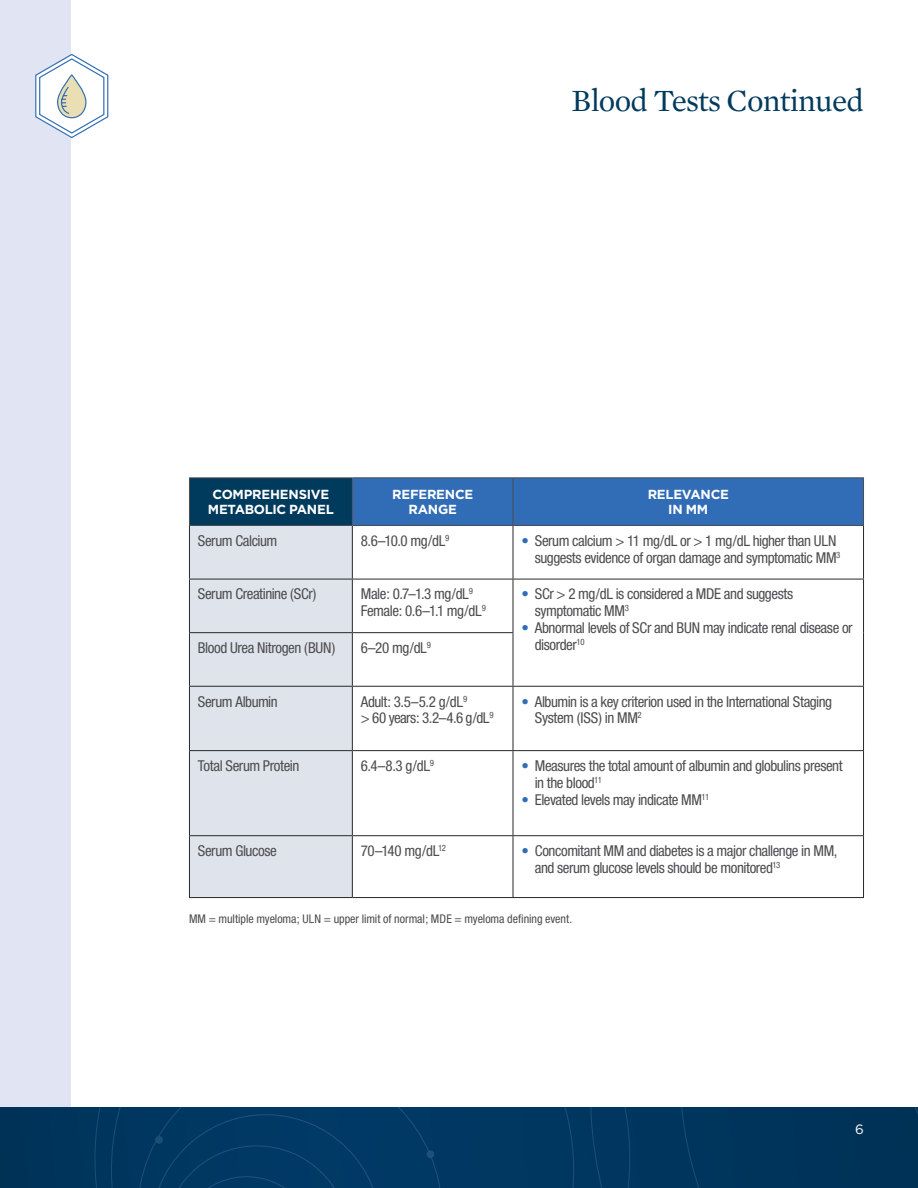
<style>
.page{position:relative;width:918px;height:1188px;background:#fff}
.page>*{position:absolute;margin:0;border:0;box-sizing:border-box;transform-origin:0 0}
.t1{font:31.5px "Mercury Text G1";letter-spacing:-.025em;color:#003a5d}
.t2{font:condensed 15px/16.8px "Helvetica Neue";letter-spacing:-.03em;color:#4d4d4f}
.t3{font:13.5px "Gotham";color:#fff}
.t4{font:700 13.2px/15px "Gotham";letter-spacing:-.02em;color:#fff;text-align:center}
.t5{font:condensed 12px "Helvetica Neue";letter-spacing:-.005em;color:#4d4d4f}
.s1{color:#306db6}
</style>
<div class="page">
<div style="left:0;top:0;width:70px;height:1188px;background:#e0e4f3"></div>
<div style="left:0;top:1107px;width:918px;height:81px;background:#00365f"></div>
<div style="left:189px;top:478px;width:163px;height:47px;background:#003a5d"></div>
<div style="left:353px;top:478px;width:510px;height:47px;background:#306db6"></div>
<div style="left:190px;top:526px;width:162px;height:371px;background:#dfe3eb"></div>
<hr style="left:189px;top:526px;width:1px;height:53px;background:#292829">
<hr style="left:352px;top:526px;width:1px;height:53px;background:#292829">
<hr style="left:513px;top:526px;width:1px;height:53px;background:#292829">
<hr style="left:863px;top:526px;width:1px;height:53px;background:#292829">
<hr style="left:189px;top:579px;width:163px;height:1px;background:#292829">
<hr style="left:189px;top:580px;width:1px;height:52px;background:#292829">
<hr style="left:352px;top:579px;width:161px;height:1px;background:#292829">
<hr style="left:352px;top:580px;width:1px;height:52px;background:#292829">
<hr style="left:513px;top:579px;width:351px;height:1px;background:#292829">
<hr style="left:513px;top:580px;width:1px;height:52px;background:#292829">
<hr style="left:863px;top:580px;width:1px;height:53px;background:#292829">
<hr style="left:189px;top:632px;width:163px;height:1px;background:#292829">
<hr style="left:189px;top:633px;width:1px;height:53px;background:#292829">
<hr style="left:352px;top:632px;width:161px;height:1px;background:#292829">
<hr style="left:352px;top:633px;width:1px;height:53px;background:#292829">
<hr style="left:513px;top:633px;width:1px;height:53px;background:#292829">
<hr style="left:863px;top:633px;width:1px;height:53px;background:#292829">
<hr style="left:189px;top:686px;width:163px;height:1px;background:#292829">
<hr style="left:189px;top:687px;width:1px;height:63px;background:#292829">
<hr style="left:352px;top:686px;width:161px;height:1px;background:#292829">
<hr style="left:352px;top:687px;width:1px;height:63px;background:#292829">
<hr style="left:513px;top:686px;width:351px;height:1px;background:#292829">
<hr style="left:513px;top:687px;width:1px;height:63px;background:#292829">
<hr style="left:863px;top:687px;width:1px;height:63px;background:#292829">
<hr style="left:189px;top:750px;width:163px;height:1px;background:#292829">
<hr style="left:189px;top:751px;width:1px;height:84px;background:#292829">
<hr style="left:352px;top:750px;width:161px;height:1px;background:#292829">
<hr style="left:352px;top:751px;width:1px;height:84px;background:#292829">
<hr style="left:513px;top:750px;width:351px;height:1px;background:#292829">
<hr style="left:513px;top:751px;width:1px;height:84px;background:#292829">
<hr style="left:863px;top:751px;width:1px;height:84px;background:#292829">
<hr style="left:189px;top:835px;width:163px;height:1px;background:#292829">
<hr style="left:189px;top:836px;width:1px;height:61px;background:#292829">
<hr style="left:352px;top:835px;width:161px;height:1px;background:#292829">
<hr style="left:352px;top:836px;width:1px;height:61px;background:#292829">
<hr style="left:513px;top:835px;width:351px;height:1px;background:#292829">
<hr style="left:513px;top:836px;width:1px;height:61px;background:#292829">
<hr style="left:863px;top:836px;width:1px;height:61px;background:#292829">
<hr style="left:189px;top:897px;width:163px;height:1px;background:#292829">
<hr style="left:352px;top:897px;width:161px;height:1px;background:#292829">
<hr style="left:513px;top:897px;width:351px;height:1px;background:#292829">
<hr style="left:189px;top:477px;width:163px;height:1px;background:#4d4d4f">
<hr style="left:189px;top:478px;width:1px;height:47px;background:#4d4d4f">
<hr style="left:352px;top:477px;width:161px;height:1px;background:#4d4d4f">
<hr style="left:352px;top:478px;width:1px;height:47px;background:#4d4d4f">
<hr style="left:513px;top:477px;width:351px;height:1px;background:#4d4d4f">
<hr style="left:513px;top:478px;width:1px;height:47px;background:#4d4d4f">
<hr style="left:863px;top:478px;width:1px;height:47px;background:#4d4d4f">
<hr style="left:189px;top:525px;width:163px;height:1px;background:#4d4d4f">
<hr style="left:352px;top:525px;width:161px;height:1px;background:#4d4d4f">
<hr style="left:513px;top:525px;width:351px;height:1px;background:#4d4d4f">
<svg style="left:35px;top:53px;width:74px;height:86px"></svg>
<h1 class="t1" style="left:572px;top:78px;width:294px">Blood Tests Continued</h1>
<p class="t4" style="left:208px;top:487px;width:128px">COMPREHENSIVE<br>METABOLIC PANEL</p>
<p class="t4" style="left:392px;top:487px;width:83px">REFERENCE<br>RANGE</p>
<p class="t4" style="left:648px;top:487px;width:83px">RELEVANCE<br>IN MM</p>
<p class="t2" style="left:198px;top:532px;width:81px">Serum Calcium</p>
<p class="t2" style="left:361px;top:532px;width:90px">8.6–10.0 mg/dL<sup>9</sup></p>
<p class="t2" style="left:521px;top:532px;width:321px;text-align:right"><span class="s1">•</span> Serum calcium &gt; 11 mg/dL or &gt; 1 mg/dL higher than ULN suggests evidence of organ damage and symptomatic MM<sup>3</sup></p>
<p class="t2" style="left:198px;top:586px;width:120px">Serum Creatinine (SCr)</p>
<p class="t2" style="left:361px;top:586px;width:127px">Male: 0.7–1.3 mg/dL<sup>9<br></sup>Female: 0.6–1.1 mg/dL<sup>9</sup></p>
<p class="t2" style="left:535px;top:586px;width:260px;text-indent:-13px"><span class="s1">•</span> SCr &gt; 2 mg/dL is considered a MDE and suggests symptomatic MM<sup>3</sup></p>
<p class="t2" style="left:535px;top:619px;width:319px;text-indent:-13px"><span class="s1">•</span> Abnormal levels of SCr and BUN may indicate renal disease or disorder<sup>10</sup></p>
<p class="t2" style="left:198px;top:639px;width:139px">Blood Urea Nitrogen (BUN)</p>
<p class="t2" style="left:361px;top:639px;width:72px">6–20 mg/dL<sup>9</sup></p>
<p class="t2" style="left:198px;top:693px;width:81px">Serum Albumin</p>
<p class="t2" style="left:361px;top:693px;width:134px">Adult: 3.5–5.2 g/dL<sup>9<br></sup>&gt; 60 years: 3.2–4.6 g/dL<sup>9</sup></p>
<p class="t2" style="left:535px;top:693px;width:299px;text-indent:-13px"><span class="s1">•</span> Albumin is a key criterion used in the International Staging<br>System (ISS) in MM<sup>2</sup></p>
<p class="t2" style="left:198px;top:757px;width:103px">Total Serum Protein</p>
<p class="t2" style="left:361px;top:757px;width:75px">6.4–8.3 g/dL<sup>9</sup></p>
<p class="t2" style="left:535px;top:757px;width:309px;text-indent:-13px"><span class="s1">•</span> Measures the total amount of albumin and globulins present in the blood<sup>11</sup></p>
<p class="t2" style="left:521px;top:791px;width:189px"><span class="s1">•</span> Elevated levels may indicate MM<sup>11</sup></p>
<p class="t2" style="left:198px;top:842px;width:80px">Serum Glucose</p>
<p class="t2" style="left:361px;top:842px;width:87px">70–140 mg/dL<sup>12</sup></p>
<p class="t2" style="left:535px;top:842px;width:304px;text-indent:-13px"><span class="s1">•</span> Concomitant MM and diabetes is a major challenge in MM, and serum glucose levels should be monitored<sup>13</sup></p>
<p class="t5" style="left:189px;top:911px;width:385px">MM = multiple myeloma; ULN = upper limit of normal; MDE = myeloma defining event.</p>
<p class="t3" style="left:855px;top:1121px;width:10px">6</p>
</div>
